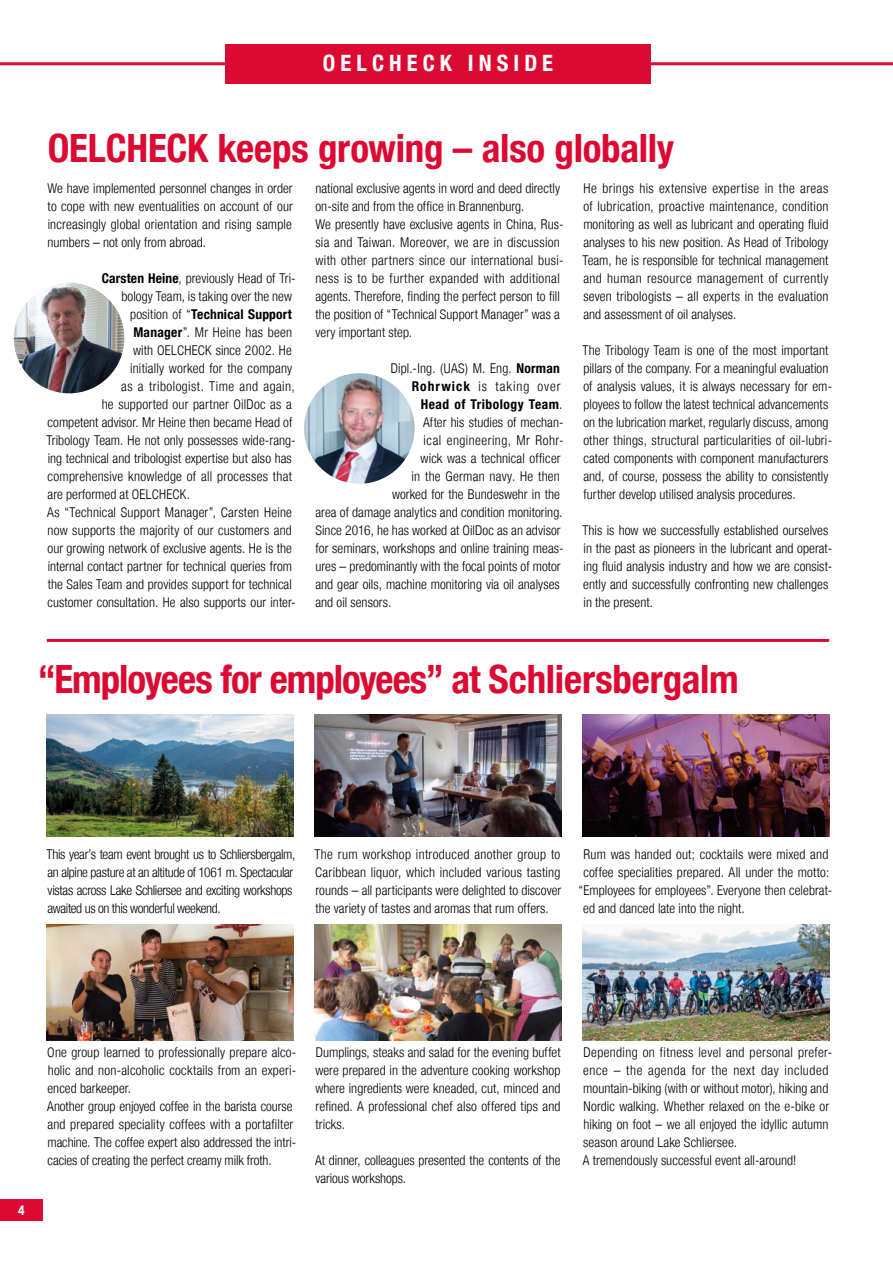
<style>
.page{position:relative;width:893px;height:1263px;background:#fff}
.page>*{position:absolute;margin:0;border:0;box-sizing:border-box;transform-origin:0 0}
.t1{font:700 condensed 39px "Helvetica Neue LT";letter-spacing:-.01em;color:#dc0a33}
.t2{font:700 condensed 22.5px "Helvetica Neue LT";letter-spacing:.225em;color:#fff}
.t3{font:300 condensed 13.5px/18px "Helvetica Neue LT";letter-spacing:.005em;color:#000}
.t4{font:300 condensed 13.5px/18px "Helvetica Neue LT";letter-spacing:-.025em;color:#000}
.t5{font:300 condensed 13.5px "Helvetica Neue LT";letter-spacing:.035em;color:#000}
.t6{font:700 condensed 13.5px "Helvetica Neue LT";letter-spacing:.015em;color:#000}
.t7{font:300 condensed 13.5px "Helvetica Neue LT";letter-spacing:.07em;color:#000}
.t8{font:700 condensed 13.5px "Helvetica Neue LT";letter-spacing:.035em;color:#000}
.t9{font:700 condensed 13.5px "Helvetica Neue LT";color:#fff}
.s1{font-weight:700}
.s2{font-weight:300}
</style>
<div class="page">
<div style="left:0;top:1199px;width:43px;height:21px;background:#dc0a33"></div>
<hr style="left:0;top:62px;width:893px;height:3px;background:#dc0a33">
<div style="left:225px;top:44px;width:426px;height:40px;background:#dc0a33"></div>
<hr style="left:47px;top:639px;width:782px;height:3px;background:#dc0a33">
<img style="left:14px;top:283px;width:110px;height:110px;border-radius:55px">
<img style="left:304px;top:373px;width:111px;height:111px;border-radius:55px">
<img style="left:47px;top:714px;width:246px;height:123px">
<img style="left:47px;top:925px;width:246px;height:116px">
<img style="left:315px;top:714px;width:246px;height:123px">
<img style="left:583px;top:714px;width:246px;height:123px">
<img style="left:583px;top:925px;width:246px;height:116px">
<img style="left:315px;top:925px;width:246px;height:116px">
<h2 class="t2" style="left:323px;top:50px;width:232px">OELCHECK INSIDE</h2>
<h1 class="t1" style="left:48px;top:125px;width:628px">OELCHECK keeps growing – also globally</h1>
<p class="t3" style="left:48px;top:179px;width:247px;text-align:justify">We have implemented personnel changes in order to cope with new eventualities on account of our increasingly global orientation and rising sample numbers – not only from abroad.</p>
<p class="t3" style="left:102px;top:269px;width:196px"><span class="s1">Carsten Heine</span>, previously Head of Tri-</p>
<p class="t3" style="left:121px;top:287px;width:172px">bology Team, is taking over the new</p>
<p class="t6" style="left:130px;top:306px;width:163px"><span class="s2">position of “</span>Technical Support</p>
<p class="t3" style="left:133px;top:323px;width:160px"><span class="s1">Manager</span>”. Mr Heine has been</p>
<p class="t3" style="left:133px;top:341px;width:160px">with OELCHECK since 2002. He</p>
<p class="t3" style="left:130px;top:359px;width:163px">initially worked for the company</p>
<p class="t5" style="left:121px;top:378px;width:175px">as a tribologist. Time and again,</p>
<p class="t3" style="left:102px;top:395px;width:192px">he supported our partner OilDoc as a</p>
<p class="t3" style="left:48px;top:413px;width:246px">competent advisor. Mr Heine then became Head of</p>
<p class="t3" style="left:47px;top:431px;width:251px">Tribology Team. He not only possesses wide-rang-</p>
<p class="t3" style="left:48px;top:449px;width:246px">ing technical and tribologist expertise but also has</p>
<p class="t3" style="left:48px;top:467px;width:246px">comprehensive knowledge of all processes that</p>
<p class="t3" style="left:48px;top:485px;width:144px">are performed at OELCHECK.</p>
<p class="t3" style="left:47px;top:503px;width:246px">As “Technical Support Manager”, Carsten Heine</p>
<p class="t3" style="left:48px;top:521px;width:246px">now supports the majority of our customers and</p>
<p class="t3" style="left:48px;top:539px;width:246px">our growing network of exclusive agents. He is the</p>
<p class="t3" style="left:48px;top:557px;width:246px">internal contact partner for technical queries from</p>
<p class="t3" style="left:48px;top:575px;width:246px">the Sales Team and provides support for technical</p>
<p class="t3" style="left:48px;top:593px;width:250px">customer consultation. He also supports our inter-</p>
<p class="t3" style="left:582px;top:179px;width:248px;text-align:justify">He brings his extensive expertise in the areas of lubrication, proactive maintenance, condition monitoring as well as lubricant and operating fluid analyses to his new position. As Head of Tribology Team, he is responsible for technical management and human resource management of currently seven tribologists – all experts in the evaluation and assessment of oil analyses.</p>
<p class="t3" style="left:582px;top:341px;width:251px">The Tribology Team is one of the most important pillars of the company. For a meaningful evaluation of analysis values, it is always necessary for em&shy;ployees to follow the latest technical advancements on the lubrication market, regularly discuss, among other things, structural particularities of oil-lubri&shy;cated components with component manufacturers and, of course, possess the ability to consistently further develop utilised analysis procedures.</p>
<p class="t3" style="left:582px;top:521px;width:251px">This is how we successfully established ourselves in the past as pioneers in the lubricant and operat&shy;ing fluid analysis industry and how we are consist&shy;ently and successfully confronting new challenges in the present.</p>
<p class="t3" style="left:315px;top:179px;width:250px">national exclusive agents in word and deed directly on-site and from the office in Brannenburg.<br>We presently have exclusive agents in China, Rus&shy;sia and Taiwan. Moreover, we are in discussion with other partners since our international busi&shy;ness is to be further expanded with additional agents. Therefore, finding the perfect person to fill the position of “Technical Support Manager” was a very important step.</p>
<p class="t3" style="left:391px;top:359px;width:171px">Dipl.-Ing. (UAS) M. Eng. <span class="s1">Norman</span></p>
<p class="t7" style="left:412px;top:378px;width:150px"><span class="s1">Rohrwick</span> is taking over</p>
<p class="t8" style="left:421px;top:396px;width:143px">Head of Tribology Team<span class="s2">.</span></p>
<p class="t3" style="left:423px;top:413px;width:142px">After his studies of mechan-</p>
<p class="t5" style="left:424px;top:432px;width:142px">ical engineering, Mr Rohr-</p>
<p class="t3" style="left:420px;top:449px;width:142px">wick was a technical officer</p>
<p class="t3" style="left:412px;top:467px;width:150px">in the German navy. He then</p>
<p class="t3" style="left:392px;top:485px;width:169px">worked for the Bundeswehr in the</p>
<p class="t3" style="left:315px;top:503px;width:249px">area of damage analytics and condition monitoring.</p>
<p class="t3" style="left:315px;top:521px;width:247px">Since 2016, he has worked at OilDoc as an advisor</p>
<p class="t3" style="left:316px;top:539px;width:250px">for seminars, workshops and online training meas-</p>
<p class="t3" style="left:315px;top:557px;width:247px">ures – predominantly with the focal points of motor</p>
<p class="t3" style="left:315px;top:575px;width:246px">and gear oils, machine monitoring via oil analyses</p>
<p class="t3" style="left:315px;top:593px;width:77px">and oil sensors.</p>
<h1 class="t1" style="left:38px;top:656px;width:703px">“Employees for employees” at Schliersbergalm</h1>
<p class="t4" style="left:47px;top:845px;width:250px">This year’s team event brought us to Schliersbergalm, an alpine pasture at an altitude of 1061 m. Spectacular vistas across Lake Schliersee and exciting workshops awaited us on this wonderful weekend.</p>
<p class="t3" style="left:314px;top:845px;width:248px;text-align:justify">The rum workshop introduced another group to Caribbean liquor, which included various tasting rounds – all participants were delighted to discover the variety of tastes and aromas that rum offers.</p>
<p class="t3" style="left:584px;top:845px;width:246px">Rum was handed out; cocktails were mixed and</p>
<p class="t3" style="left:583px;top:863px;width:247px">coffee specialities prepared. All under the motto:</p>
<p class="t3" style="left:578px;top:881px;width:255px">“Employees for employees”. Everyone then celebrat-</p>
<p class="t3" style="left:583px;top:899px;width:163px">ed and danced late into the night.</p>
<p class="t9" style="left:18px;top:1202px;width:8px">4</p>
<p class="t3" style="left:47px;top:1043px;width:251px">One group learned to professionally prepare alco&shy;holic and non-alcoholic cocktails from an experi&shy;enced barkeeper.<br>Another group enjoyed coffee in the barista course and prepared speciality coffees with a portafilter machine. The coffee expert also addressed the intri&shy;cacies of creating the perfect creamy milk froth.</p>
<p class="t3" style="left:315px;top:1043px;width:247px;text-align:justify">Dumplings, steaks and salad for the evening buffet were prepared in the adventure cooking workshop where ingredients were kneaded, cut, minced and refined. A professional chef also offered tips and tricks.</p>
<p class="t3" style="left:315px;top:1151px;width:247px">At dinner, colleagues presented the contents of the various workshops.</p>
<p class="t3" style="left:583px;top:1043px;width:251px">Depending on fitness level and personal prefer&shy;ence – the agenda for the next day included mountain-biking (with or without motor), hiking and Nordic walking. Whether relaxed on the e-bike or hiking on foot – we all enjoyed the idyllic autumn season around Lake Schliersee.<br>A tremendously successful event all-around!</p>
</div>
